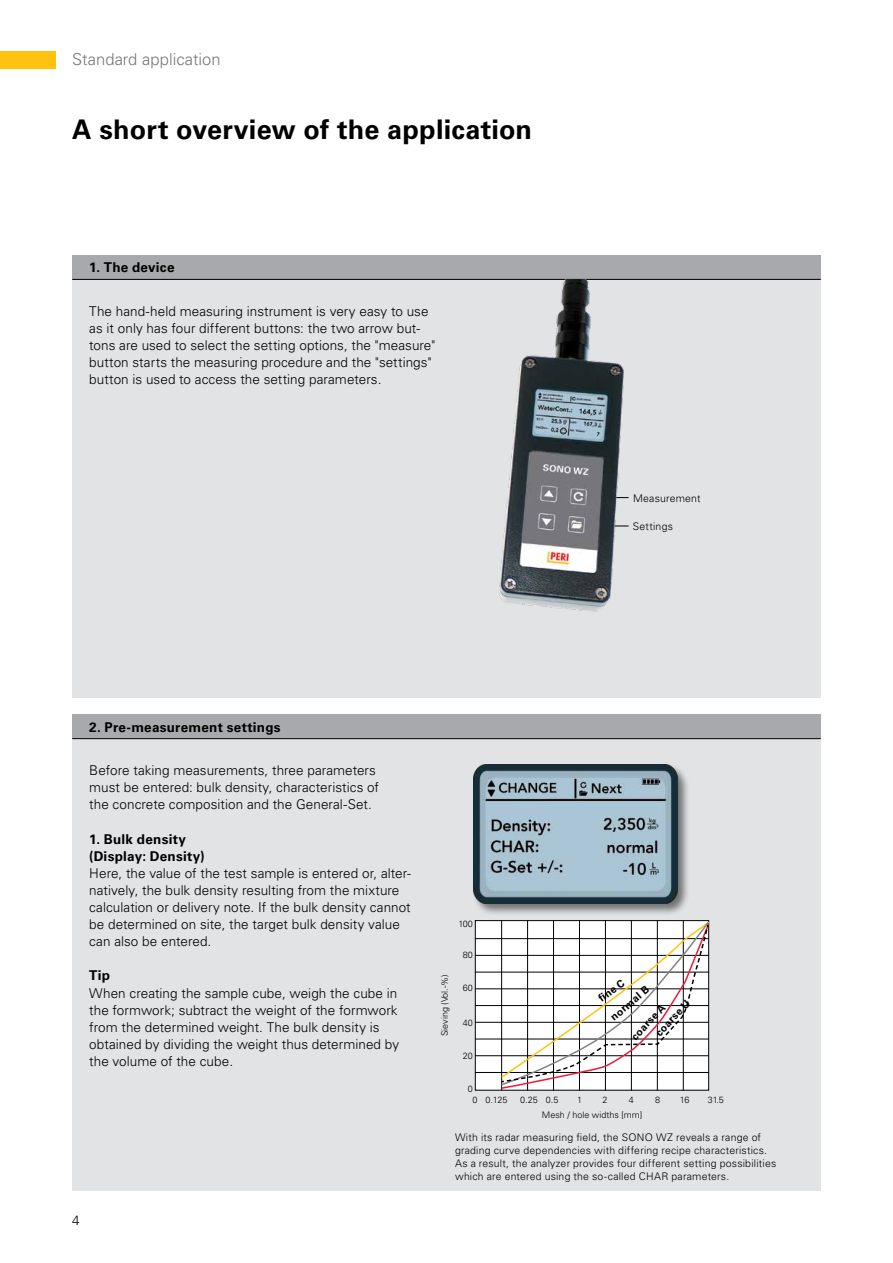
<style>
.page{position:relative;width:893px;height:1263px;background:#fff}
.page>*{position:absolute;margin:0;border:0;box-sizing:border-box;transform-origin:0 0}
.t1{font:700 27px "Univers LT Pro";letter-spacing:.01em;color:#000}
.t2{font:300 16.5px "Univers LT Pro";color:#77787b}
.t3{font:300 13.5px/17.1px "Univers LT Pro";letter-spacing:.005em;color:#000}
.t4{font:700 13.5px/17.1px "Univers LT Pro";letter-spacing:.02em;color:#000}
.t5{font:300 10.5px/12.8px "Univers LT Pro";letter-spacing:.02em;color:#000}
.t6{font:700 10.5px/15px "Univers LT Pro";color:#000}
.t7{font:300 9px/10.8px "Univers LT Pro";color:#000}
</style>
<div class="page">
<div style="left:72px;top:714px;width:749px;height:477px;background:#e2e3e4"></div>
<div style="left:72px;top:714px;width:749px;height:25px;background:#a7a9ac"></div>
<hr style="left:72px;top:738px;width:749px;height:1px;background:#000">
<div style="left:72px;top:255px;width:749px;height:442px;background:#e2e3e4"></div>
<div style="left:72px;top:255px;width:749px;height:24px;background:#a7a9ac"></div>
<hr style="left:72px;top:279px;width:749px;height:1px;background:#000">
<div style="left:472px;top:763px;width:219px;height:153px;background:#000;opacity:.5"></div>
<img style="left:473px;top:764px;width:205px;height:139px">
<div style="left:475px;top:920px;width:234px;height:170px;background:#fff"></div>
<hr style="left:501px;top:920px;width:1px;height:170px;background:#000">
<hr style="left:527px;top:920px;width:1px;height:170px;background:#000">
<hr style="left:553px;top:920px;width:1px;height:170px;background:#000">
<hr style="left:579px;top:920px;width:1px;height:170px;background:#000">
<hr style="left:605px;top:920px;width:1px;height:170px;background:#000">
<hr style="left:631px;top:920px;width:1px;height:170px;background:#000">
<hr style="left:657px;top:920px;width:1px;height:170px;background:#000">
<hr style="left:683px;top:920px;width:1px;height:170px;background:#000">
<hr style="left:475px;top:938px;width:234px;height:1px;background:#000">
<hr style="left:475px;top:955px;width:234px;height:1px;background:#000">
<hr style="left:475px;top:972px;width:234px;height:1px;background:#000">
<hr style="left:475px;top:988px;width:234px;height:1px;background:#000">
<hr style="left:475px;top:1005px;width:234px;height:1px;background:#000">
<hr style="left:475px;top:1022px;width:234px;height:1px;background:#000">
<hr style="left:475px;top:1039px;width:234px;height:1px;background:#000">
<hr style="left:475px;top:1055px;width:234px;height:1px;background:#000">
<hr style="left:475px;top:1072px;width:234px;height:1px;background:#000">
<svg style="left:500px;top:920px;width:210px;height:169px"></svg>
<img style="left:499px;top:280px;width:130px;height:332px">
<div style="left:0;top:51px;width:55px;height:17px;background:#ffc20e"></div>
<p class="t2" style="left:72px;top:50px;width:150px">Standard application</p>
<h1 class="t1" style="left:72px;top:113px;width:461px">A short overview of the application</h1>
<p class="t4" style="left:89px;top:259px;width:87px">1. The device</p>
<p class="t3" style="left:89px;top:303px;width:347px">The hand-held measuring instrument is very easy to use as it only has four different buttons: the two arrow but&shy;tons are used to select the setting options, the "measure" button starts the measuring procedure and the "settings" button is used to access the setting parameters.</p>
<p class="t5" style="left:633px;top:492px;width:69px">Measurement</p>
<p class="t5" style="left:633px;top:520px;width:42px">Settings</p>
<p class="t4" style="left:89px;top:719px;width:193px">2. Pre-measurement settings</p>
<p class="t3" style="left:89px;top:762px;width:291px">Before taking measurements, three parameters must be entered: bulk density, characteristics of the concrete composition and the General-Set.</p>
<p class="t4" style="left:89px;top:831px;width:117px">1. Bulk density (Display: Density)</p>
<p class="t3" style="left:89px;top:865px;width:323px">Here, the value of the test sample is entered or, alter&shy;natively, the bulk density resulting from the mixture calculation or delivery note. If the bulk density cannot be determined on site, the target bulk density value can also be entered.</p>
<p class="t4" style="left:89px;top:968px;width:22px">Tip</p>
<p class="t3" style="left:89px;top:984px;width:311px">When creating the sample cube, weigh the cube in the formwork; subtract the weight of the formwork from the determined weight. The bulk density is obtained by dividing the weight thus determined by the volume of the cube.</p>
<p class="t7" style="left:439px;top:1036px;width:64px;rotate:-90deg">Sieving (Vol.-%)</p>
<p class="t7" style="left:458px;top:918px;width:16px">100</p>
<p class="t7" style="left:463px;top:949px;width:12px">80</p>
<p class="t7" style="left:463px;top:982px;width:12px">60</p>
<p class="t7" style="left:463px;top:1017px;width:12px">40</p>
<p class="t7" style="left:463px;top:1051px;width:12px">20</p>
<p class="t6" style="left:596px;top:993px;width:31px;rotate:-36deg">fi ne C</p>
<p class="t6" style="left:607px;top:1013px;width:48px;rotate:-40deg">normal B</p>
<p class="t6" style="left:641px;top:1019px;width:47px;text-indent:-20px;rotate:-47deg">coarse A coarse U</p>
<p class="t7" style="left:472px;top:1084px;width:37px;text-indent:-5px">0<br>0 0.125</p>
<p class="t7" style="left:520px;top:1094px;width:40px">0.25 0.5</p>
<p class="t7" style="left:577px;top:1094px;width:7px">1</p>
<p class="t7" style="left:602px;top:1094px;width:7px">2</p>
<p class="t7" style="left:629px;top:1094px;width:7px">4</p>
<p class="t7" style="left:655px;top:1094px;width:7px">8</p>
<p class="t7" style="left:680px;top:1094px;width:11px">16</p>
<p class="t7" style="left:708px;top:1094px;width:18px">31.5</p>
<p class="t7" style="left:542px;top:1109px;width:102px">Mesh / hole widths [mm]</p>
<p class="t3" style="left:72px;top:1211px;width:9px">4</p>
<p class="t5" style="left:455px;top:1131px;width:323px">With its radar measuring field, the SONO WZ reveals a range of grading curve dependencies with differing recipe characteristics.<br>As a result, the analyzer provides four different setting possibilities which are entered using the so-called CHAR parameters.</p>
</div>
